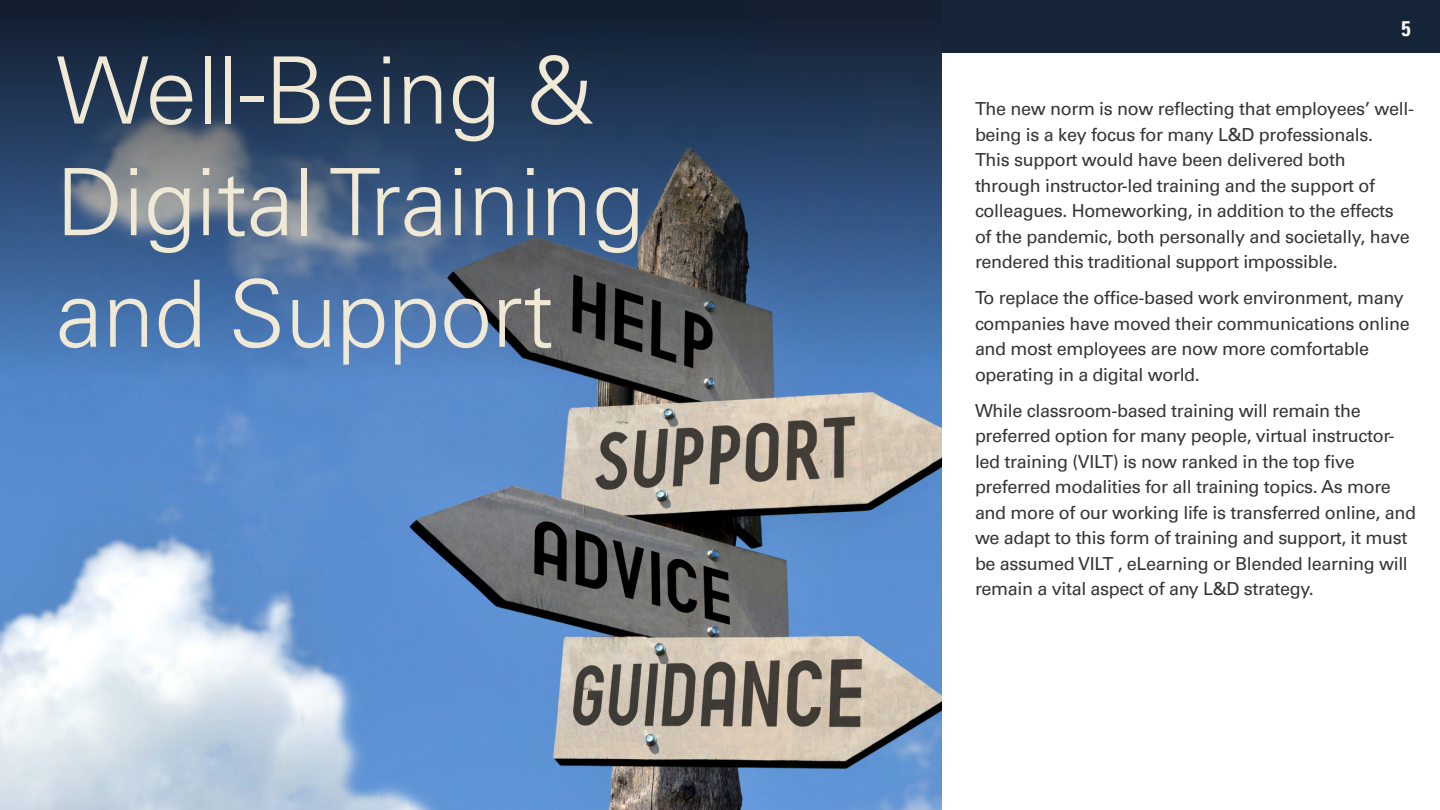
<style>
.page{position:relative;width:1440px;height:810px;background:#fff}
.page>*{position:absolute;margin:0;border:0;box-sizing:border-box;transform-origin:0 0}
.First_Subheading{font:300 93px/111.6px "Univers LT Pro 45";color:#efe9d5}
.t1{font:700 condensed 21px "Univers LT Pro";color:#fff}
.Pullout_Text{font:18px/25.5px "Univers LT Pro 55 Roman";letter-spacing:-.02em;color:#363636}
</style>
<div class="page">
<img style="left:0;top:378px;width:941px;height:432px">
<svg style="left:0;top:0;width:941px;height:378px;background:#374f70"></svg>
<div style="left:941px;top:0;width:499px;height:52px;background:#162437"></div>
<p class="First_Subheading" style="left:56px;top:32px;width:589px">Well-Being &amp;<br>Digital Training and Support</p>
<p class="t1" style="left:1401px;top:16px;width:11px">5</p>
<p class="Pullout_Text" style="left:975px;top:95px;width:441px">The new norm is now reflecting that employees’ well&shy;being is a key focus for many L&amp;D professionals.<br>This support would have been delivered both through instructor-led training and the support of colleagues. Homeworking, in addition to the effects of the pandemic, both personally and societally, have rendered this traditional support impossible.</p>
<p class="Pullout_Text" style="left:975px;top:284px;width:436px">To replace the office-based work environment, many companies have moved their communications online and most employees are now more comfortable operating in a digital world.</p>
<p class="Pullout_Text" style="left:975px;top:397px;width:443px">While classroom-based training will remain the preferred option for many people, virtual instructor&shy;led training (VILT) is now ranked in the top five preferred modalities for all training topics. As more and more of our working life is transferred online, and we adapt to this form of training and support, it must be assumed VILT , eLearning or Blended learning will remain a vital aspect of any L&amp;D strategy.</p>
</div>
